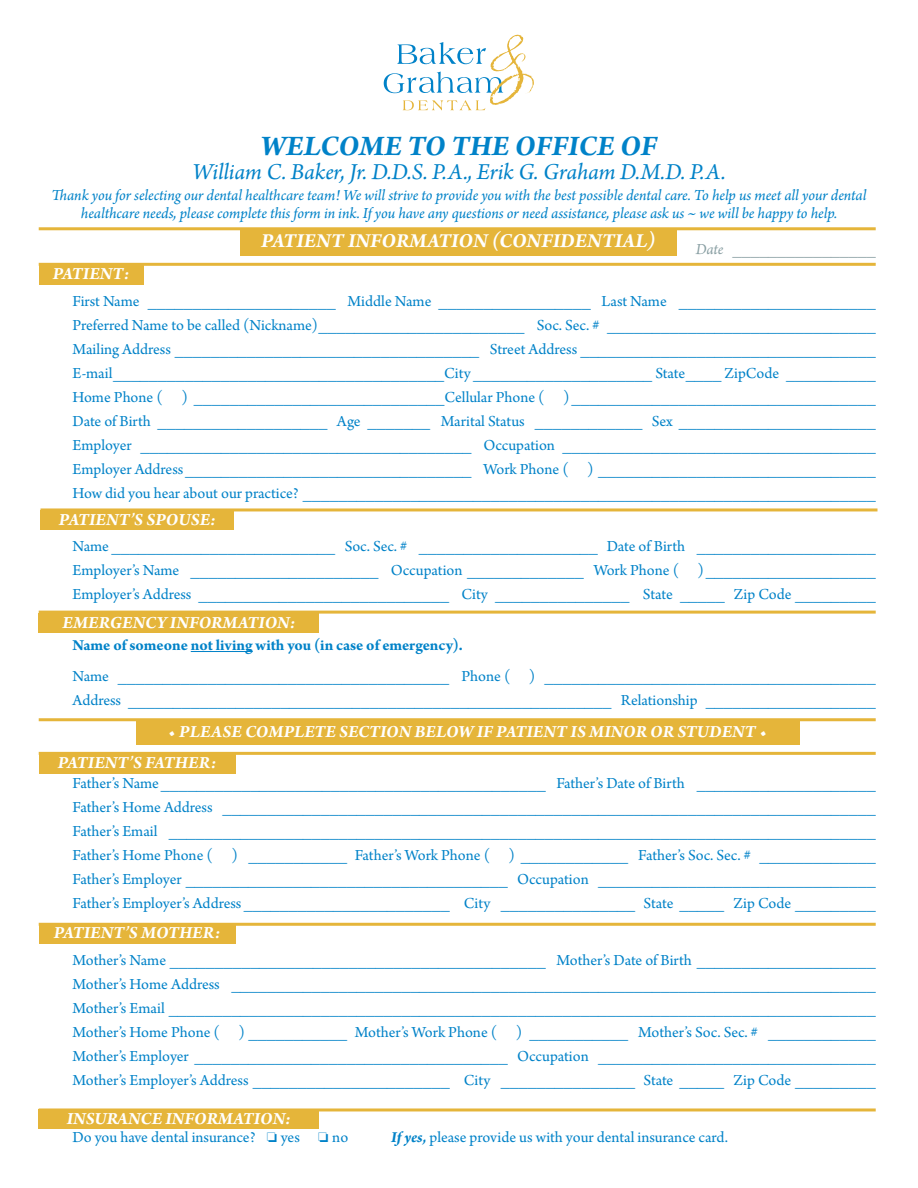
<style>
.page{position:relative;width:918px;height:1188px;background:#fff}
.page>*{position:absolute;margin:0;border:0;box-sizing:border-box;transform-origin:0 0}
.t1{font:italic 700 30px "Arno Pro";letter-spacing:-.005em;color:#0082c8}
.t2{font:italic 24px "Arno Pro";letter-spacing:-.005em;color:#0082c8}
.t3{font:italic 700 21px "Arno Pro";color:#fff}
.t4{font:italic 700 18px "Arno Pro";color:#fff}
.t5{font:16.2px/24px "Arno Pro";letter-spacing:-.005em;color:#0082c8;text-align:justify}
.t6{font:italic 16.2px/18px "Arno Pro";letter-spacing:-.005em;color:#0082c8;text-align:center}
.t7{font:700 16.2px "Arno Pro";letter-spacing:-.005em;color:#0082c8}
.t8{font:italic 16.2px "Arno Pro";color:#899fa3}
.s1{font-weight:700;font-style:italic}
</style>
<div class="page">
<svg style="left:384px;top:35px;width:150px;height:75px"></svg>
<hr style="left:191px;top:651px;width:62px;height:1px;background:#0082c8">
<div style="left:240px;top:228px;width:437px;height:28px;background:#e5b53a"></div>
<div style="left:39px;top:265px;width:105px;height:20px;background:#e5b53a"></div>
<div style="left:40px;top:510px;width:194px;height:20px;background:#e5b53a"></div>
<div style="left:39px;top:613px;width:280px;height:20px;background:#e5b53a"></div>
<div style="left:39px;top:1109px;width:280px;height:20px;background:#e5b53a"></div>
<div style="left:39px;top:754px;width:196px;height:20px;background:#e5b53a"></div>
<div style="left:136px;top:720px;width:663px;height:24px;background:#e5b53a"></div>
<div style="left:39px;top:924px;width:196px;height:20px;background:#e5b53a"></div>
<hr style="left:39px;top:227px;width:837px;height:3px;background:#e5b53a">
<hr style="left:39px;top:263px;width:837px;height:3px;background:#e5b53a">
<hr style="left:40px;top:508px;width:838px;height:3px;background:#e5b53a">
<hr style="left:39px;top:611px;width:837px;height:3px;background:#e5b53a">
<hr style="left:39px;top:752px;width:837px;height:3px;background:#e5b53a">
<hr style="left:39px;top:923px;width:837px;height:3px;background:#e5b53a">
<hr style="left:39px;top:1108px;width:837px;height:3px;background:#e5b53a">
<hr style="left:39px;top:718px;width:837px;height:3px;background:#e5b53a">
<h1 class="t1" style="left:261px;top:135px;width:398px">WELCOME TO THE OFFICE OF</h1>
<h2 class="t2" style="left:193px;top:163px;width:534px">William C. Baker, Jr. D.D.S. P.A., Erik G. Graham D.M.D. P.A.</h2>
<p class="t6" style="left:52px;top:187px;width:816px">Thank you for selecting our dental healthcare team! We will strive to provide you with the best possible dental care. To help us meet all your dental healthcare needs, please complete this form in ink. Ifyou have any questions or need assistance, please ask us ~ we will be happy to help.</p>
<p class="t8" style="left:696px;top:243px;width:182px">Date ________________</p>
<p class="t5" style="left:72px;top:291px;width:805px">First Name _____________________ Middle Name _________________ Last Name ______________________ Preferred Name to be called (Nickname)_______________________ Soc. Sec. # ______________________________ Mailing Address __________________________________ Street Address _________________________________ E-mail_____________________________________City ____________________ State____ ZipCode __________ Home Phone ( ) ____________________________Cellular Phone ( )__________________________________ Date of Birth ___________________ Age _______ Marital Status ____________ Sex ______________________ Employer _____________________________________ Occupation ___________________________________ Employer Address________________________________ Work Phone ( ) _______________________________ How did you hear about our practice? ________________________________________________________________</p>
<p class="t5" style="left:72px;top:535px;width:805px">Name _________________________ Soc. Sec. # ____________________ Date of Birth ____________________ Employer’s Name _____________________ Occupation _____________ Work Phone ( )___________________ Employer’s Address ____________________________ City _______________ State _____ Zip Code _________</p>
<p class="t7" style="left:72px;top:639px;width:392px">Name of someone not living with you (in case of emergency).</p>
<p class="t5" style="left:72px;top:666px;width:805px">Name _____________________________________ Phone ( ) _____________________________________<br>Address ______________________________________________________ Relationship ___________________</p>
<p class="t3" style="left:261px;top:234px;width:396px">PATIENT INFORMATION (CONFIDENTIAL)</p>
<p class="t4" style="left:53px;top:267px;width:78px">PATIENT:</p>
<p class="t4" style="left:59px;top:513px;width:158px">PATIENT’S SPOUSE:</p>
<p class="t4" style="left:62px;top:616px;width:235px">EMERGENCY INFORMATION:</p>
<p class="t4" style="left:168px;top:725px;width:600px">• PLEASE COMPLETE SECTION BELOW IF PATIENT IS MINOR OR STUDENT •</p>
<p class="t4" style="left:58px;top:756px;width:160px">PATIENT’S FATHER:</p>
<p class="t5" style="left:72px;top:772px;width:805px">Father’s Name___________________________________________ Father’s Date of Birth ____________________ Father’s Home Address _________________________________________________________________________ Father’s Email _______________________________________________________________________________ Father’s Home Phone ( ) ___________ Father’s Work Phone ( ) ____________ Father’s Soc. Sec. # _____________ Father’s Employer ____________________________________ Occupation _______________________________ Father’s Employer’s Address _______________________ City _______________ State _____ Zip Code _________</p>
<p class="t4" style="left:54px;top:926px;width:168px">PATIENT’S MOTHER:</p>
<p class="t5" style="left:72px;top:949px;width:805px">Mother’s Name __________________________________________ Mother’s Date of Birth ____________________ Mother’s Home Address ________________________________________________________________________ Mother’s Email _______________________________________________________________________________ Mother’s Home Phone ( ) ___________ Mother’s Work Phone ( ) ___________ Mother’s Soc. Sec. # ____________ Mother’s Employer ___________________________________ Occupation _______________________________ Mother’s Employer’s Address ______________________ City _______________ State _____ Zip Code _________</p>
<p class="t4" style="left:67px;top:1112px;width:226px">INSURANCE INFORMATION:</p>
<p class="t5" style="left:72px;top:1126px;width:277px">Do you have dental insurance? □ yes □ no</p>
<p class="t5" style="left:391px;top:1126px;width:338px"><span class="s1">If yes,</span> please provide us with your dental insurance card.</p>
</div>
